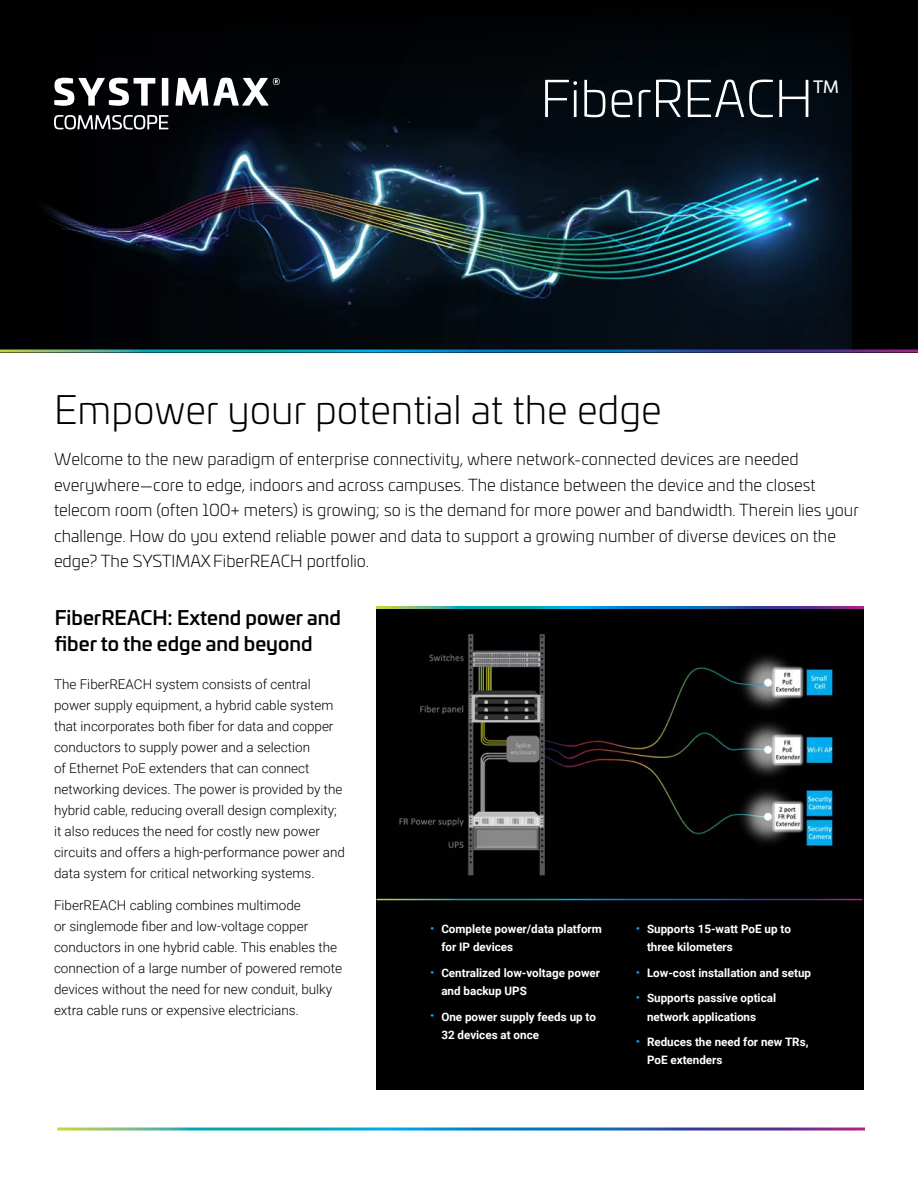
<style>
.page{position:relative;width:918px;height:1188px;background:#fff}
.page>*{position:absolute;margin:0;border:0;box-sizing:border-box;transform-origin:0 0}
.t1{font:300 50.25px "Univia Pro";color:#fff}
.t2{font:300 39px "Univia Pro";color:#000}
.t3{font:500 19.5px/25.5px "Univia Pro";color:#000}
.t4{font:16.65px "Univia Pro";color:#fff}
.t5{font:300 16.5px/25.5px "Univia Pro";color:#000}
.t6{font:300 13.5px/21px "Roboto";color:#000}
.t7{font:700 11.7px/18.1px "Roboto";color:#fff}
</style>
<div class="page">
<div style="left:377px;top:608px;width:487px;height:482px;background:#000"></div>
<img style="left:157px;top:144px;width:695px;height:206px">
<div style="left:0;top:144px;width:157px;height:206px;background:#000004"></div>
<svg style="left:768px;top:144px;width:150px;height:204px"></svg>
<img style="left:399px;top:634px;width:440px;height:242px">
<hr style="left:376px;top:606px;width:488px;height:3px;background:#fff">
<hr style="left:376px;top:899px;width:486px;height:1px;background:#fff">
<svg style="left:0;top:0;width:918px;height:144px"></svg>
<svg style="left:54px;top:78px;width:101px;height:28px"></svg>
<div style="left:162px;top:78px;width:6px;height:28px;background:#fff"></div>
<svg style="left:175px;top:78px;width:105px;height:28px"></svg>
<svg style="left:54px;top:115px;width:114px;height:14px"></svg>
<h1 class="t1" style="left:541px;top:63px;width:274px">FiberREACH</h1>
<p class="t4" style="left:813px;top:74px;width:27px">TM</p>
<h2 class="t2" style="left:54px;top:382px;width:609px">Empower your potential at the edge</h2>
<p class="t5" style="left:54px;top:446px;width:806px">Welcome to the new paradigm of enterprise connectivity, where network-connected devices are needed everywhere—core to edge, indoors and across campuses. The distance between the device and the closest telecom room (often 100+ meters) is growing; so is the demand for more power and bandwidth. Therein lies your challenge. How do you extend reliable power and data to support a growing number of diverse devices on the edge? The SYSTIMAXFiberREACH portfolio.</p>
<h3 class="t3" style="left:55px;top:604px;width:288px">FiberREACH: Extend power and fiber to the edge and beyond</h3>
<p class="t6" style="left:54px;top:673px;width:293px">The FiberREACH system consists of central power supply equipment, a hybrid cable system that incorporates both fiber for data and copper conductors to supply power and a selection<br>of Ethernet PoE extenders that can connect networking devices. The power is provided by the hybrid cable, reducing overall design complexity; it also reduces the need for costly new power circuits and offers a high-performance power and data system for critical networking systems.</p>
<p class="t6" style="left:54px;top:894px;width:290px">FiberREACH cabling combines multimode<br>or singlemode fiber and low-voltage copper conductors in one hybrid cable. This enables the connection of a large number of powered remote devices without the need for new conduit, bulky extra cable runs or expensive electricians.</p>
<p class="t7" style="left:441px;top:920px;width:162px;text-indent:-12px"><sup>•</sup> Complete power/data platform for IP devices</p>
<p class="t7" style="left:441px;top:963px;width:160px;text-indent:-12px"><sup>•</sup> Centralized low-voltage power and backup UPS</p>
<p class="t7" style="left:441px;top:1007px;width:156px;text-indent:-12px"><sup>•</sup> One power supply feeds up to<br>32 devices at once</p>
<p class="t7" style="left:647px;top:920px;width:145px;text-indent:-12px"><sup>•</sup> Supports 15-watt PoE up to three kilometers</p>
<p class="t7" style="left:635px;top:963px;width:177px"><sup>•</sup> Low-cost installation and setup</p>
<p class="t7" style="left:647px;top:989px;width:131px;text-indent:-12px"><sup>•</sup> Supports passive optical network applications</p>
<p class="t7" style="left:647px;top:1032px;width:163px;text-indent:-12px"><sup>•</sup> Reduces the need for new TRs,<br>PoE extenders</p>
</div>
